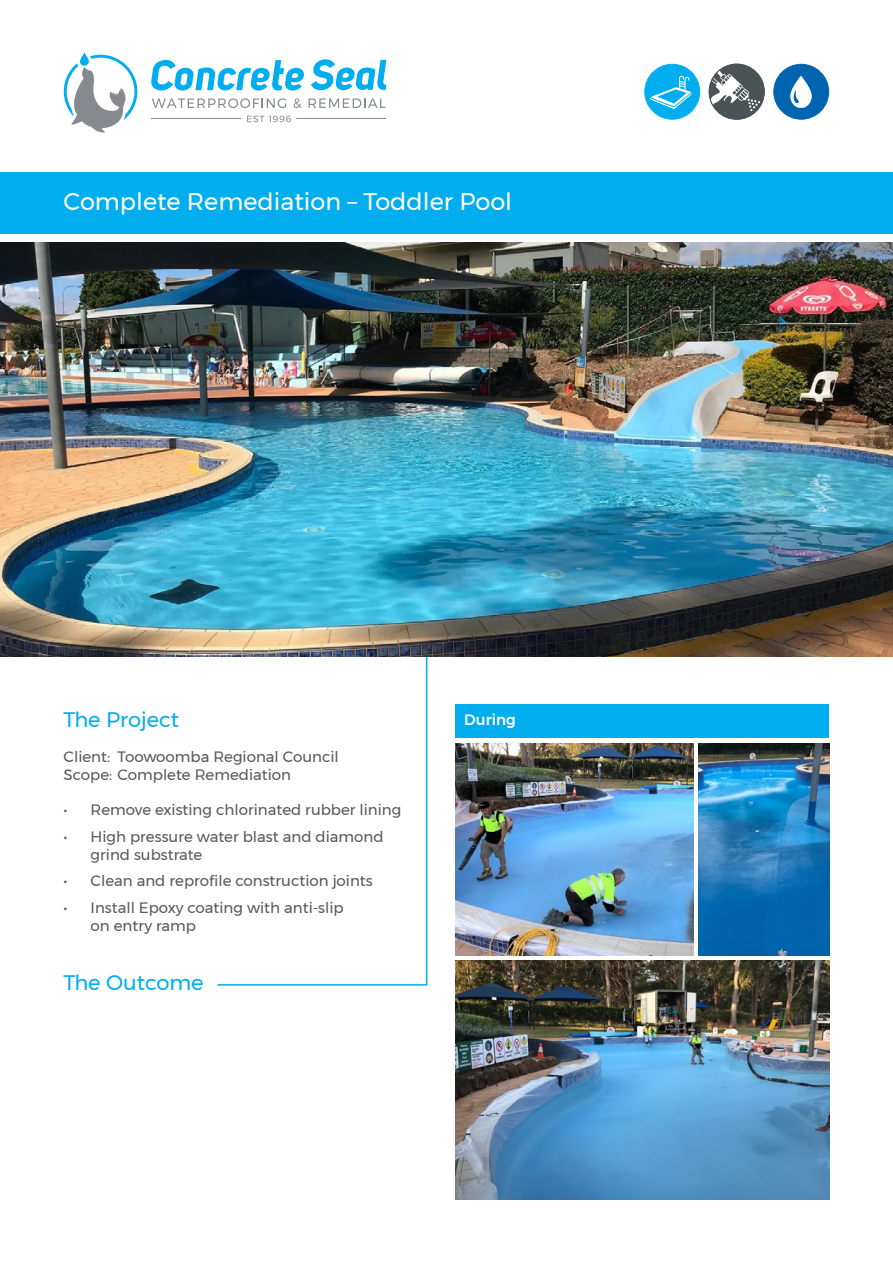
<style>
.page{position:relative;width:893px;height:1263px;background:#fff}
.page>*{position:absolute;margin:0;border:0;box-sizing:border-box;transform-origin:0 0}
.t1{font:24px "Montserrat";color:#fff}
.t2{font:21px "Montserrat";color:#00aeef}
.t3{font:15px/18px "Montserrat";color:#57585a}
.t4{font:500 15px "Montserrat";color:#fff}
</style>
<div class="page">
<svg style="left:773px;top:64px;width:56px;height:56px"></svg>
<svg style="left:709px;top:64px;width:56px;height:56px"></svg>
<svg style="left:644px;top:64px;width:56px;height:56px"></svg>
<div style="left:0;top:172px;width:893px;height:61px;background:#00aeef"></div>
<img style="left:456px;top:961px;width:373px;height:238px">
<img style="left:456px;top:743px;width:237px;height:212px">
<img style="left:699px;top:743px;width:130px;height:212px">
<div style="left:455px;top:704px;width:374px;height:33px;background:#00aeef"></div>
<svg style="left:217px;top:657px;width:211px;height:329px"></svg>
<img style="left:0;top:242px;width:893px;height:415px">
<svg style="left:151px;top:60px;width:153px;height:31px"></svg>
<svg style="left:311px;top:59px;width:75px;height:32px"></svg>
<svg style="left:64px;top:52px;width:73px;height:81px"></svg>
<svg style="left:247px;top:116px;width:44px;height:6px"></svg>
<svg style="left:152px;top:98px;width:134px;height:10px"></svg>
<svg style="left:294px;top:98px;width:8px;height:10px"></svg>
<svg style="left:309px;top:98px;width:76px;height:10px"></svg>
<hr style="left:152px;top:119px;width:89px;height:1px;background:#868a8e">
<hr style="left:296px;top:119px;width:90px;height:1px;background:#868a8e">
<p class="t1" style="left:64px;top:183px;width:450px">Complete Remediation – Toddler Pool</p>
<p class="t2" style="left:64px;top:704px;width:117px">The Project</p>
<p class="t3" style="left:64px;top:748px;width:277px">Client: Toowoomba Regional Council<br>Scope: Complete Remediation</p>
<p class="t3" style="left:64px;top:801px;width:339px">• Remove existing chlorinated rubber lining</p>
<p class="t3" style="left:91px;top:827px;width:294px;text-indent:-27px">• High pressure water blast and diamond grind substrate</p>
<p class="t3" style="left:64px;top:872px;width:311px">• Clean and reprofile construction joints</p>
<p class="t3" style="left:91px;top:898px;width:255px;text-indent:-27px">• Install Epoxy coating with anti-slip on entry ramp</p>
<p class="t2" style="left:64px;top:966px;width:142px">The Outcome</p>
<p class="t4" style="left:464px;top:708px;width:53px">During</p>
</div>
